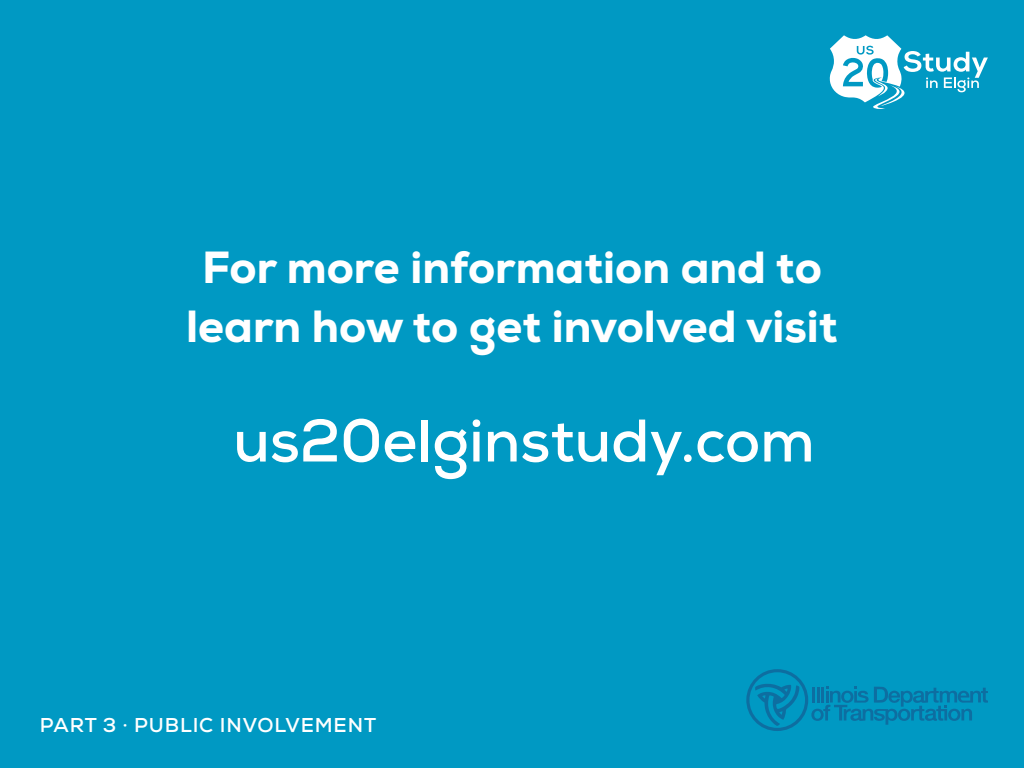
<style>
.page{position:relative;width:1024px;height:768px;background:#0099c3}
.page>*{position:absolute;margin:0;border:0;box-sizing:border-box;transform-origin:0 0}
.t1{font:700 60px "Nexa";color:#fff}
.t2{font:800 45px/58px "Nexa";color:#fff;text-align:center}
.t3{font:700 20px "Nexa";letter-spacing:.045em;color:#fff}
</style>
<div class="page">
<svg style="left:746px;top:669px;width:242px;height:62px"></svg>
<svg style="left:829px;top:35px;width:159px;height:74px"></svg>
<p class="t2" style="left:186px;top:239px;width:653px">For more information and to learn how to get involved visit</p>
<h1 class="t1" style="left:233px;top:402px;width:583px">us20elginstudy.com</h1>
<p class="t3" style="left:40px;top:712px;width:338px">PART 3 · PUBLIC INVOLVEMENT</p>
</div>
